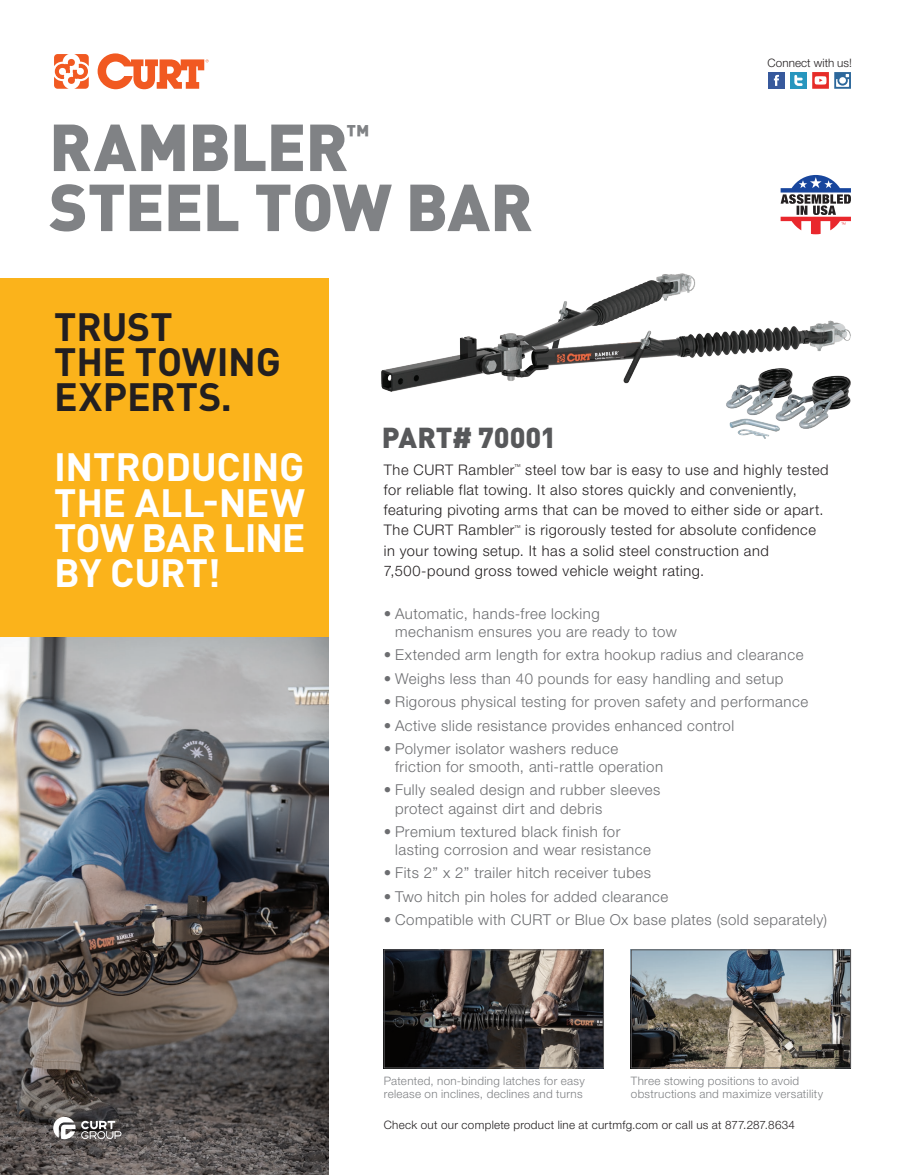
<style>
.page{position:relative;width:905px;height:1175px;background:#fff}
.page>*{position:absolute;margin:0;border:0;box-sizing:border-box;transform-origin:0 0}
.t1{font:900 65.25px "DINOT";letter-spacing:-.01em;color:#808285}
.t2{font:700 39px/35.2px "DINOT";letter-spacing:-.01em;color:#fff;text-align:justify}
.t3{font:700 39px/35.2px "DINOT";letter-spacing:-.005em;color:#231f20}
.t4{font:900 28.5px "DINOT";letter-spacing:-.005em;color:#57585a}
.t5{font:900 26.7px "DINOT";color:#808285}
.t6{font:300 15px/18px "Helvetica Neue LT Std";letter-spacing:.03em;color:#6c6d70}
.t7{font:300 14.7px/20.2px "Helvetica Neue LT Std";letter-spacing:.035em;color:#231f20}
.t8{font:300 11.7px/13px "Helvetica Neue LT Std";letter-spacing:.025em;color:#808285}
.t9{font:300 11.7px "Helvetica Neue LT Std";letter-spacing:.025em;color:#231f20}
.t10{font:300 11.7px "Helvetica Neue LT Std";letter-spacing:.005em;color:#231f20}
</style>
<div class="page">
<svg style="left:54px;top:53px;width:155px;height:36px"></svg>
<img style="left:0;top:637px;width:328px;height:537px">
<div style="left:768px;top:72px;width:16px;height:17px;background:#37599c"></div>
<svg style="left:773px;top:75px;width:6px;height:11px"></svg>
<svg style="left:790px;top:72px;width:16px;height:17px"></svg>
<svg style="left:812px;top:72px;width:16px;height:17px"></svg>
<svg style="left:834px;top:72px;width:16px;height:17px"></svg>
<svg style="left:384px;top:949px;width:220px;height:119px;background:#413c3a"></svg>
<img style="left:631px;top:949px;width:219px;height:119px">
<img style="left:381px;top:273px;width:470px;height:119px">
<svg style="left:780px;top:175px;width:70px;height:59px"></svg>
<div style="left:0;top:278px;width:328px;height:359px;background:#fbb31b"></div>
<svg style="left:53px;top:1116px;width:68px;height:23px"></svg>
<img style="left:726px;top:368px;width:124px;height:70px">
<h1 class="t1" style="left:49px;top:95px;width:300px">RAMBLER</h1>
<h3 class="t5" style="left:346px;top:113px;width:26px">™</h3>
<h1 class="t1" style="left:49px;top:155px;width:485px">STEEL TOW BAR</h1>
<h2 class="t3" style="left:54px;top:305px;width:228px">TRUST<br>THE TOWING<br>EXPERTS.</h2>
<p class="t10" style="left:767px;top:56px;width:86px">Connect with us!</p>
<h2 class="t2" style="left:54px;top:446px;width:253px">INTRODUCING THE ALL-NEW TOW BAR LINE BY CURT!</h2>
<h3 class="t4" style="left:382px;top:415px;width:176px">PART# 70001</h3>
<p class="t7" style="left:384px;top:459px;width:446px">The CURT Rambler<sup>™</sup> steel tow bar is easy to use and highly tested for reliable flat towing. It also stores quickly and conveniently, featuring pivoting arms that can be moved to either side or apart.<br>The CURT Rambler<sup>™</sup> is rigorously tested for absolute confidence in your towing setup. It has a solid steel construction and 7,500-pound gross towed vehicle weight rating.</p>
<p class="t6" style="left:395px;top:604px;width:283px;text-indent:-11px">• Automatic, hands-free locking mechanism ensures you are ready to tow</p>
<p class="t6" style="left:384px;top:646px;width:421px">• Extended arm length for extra hookup radius and clearance</p>
<p class="t6" style="left:384px;top:669px;width:401px">• Weighs less than 40 pounds for easy handling and setup</p>
<p class="t6" style="left:384px;top:692px;width:426px">• Rigorous physical testing for proven safety and performance</p>
<p class="t6" style="left:384px;top:716px;width:352px">• Active slide resistance provides enhanced control</p>
<p class="t6" style="left:395px;top:739px;width:269px;text-indent:-11px">• Polymer isolator washers reduce friction for smooth, anti-rattle operation</p>
<p class="t6" style="left:395px;top:781px;width:267px;text-indent:-11px">• Fully sealed design and rubber sleeves protect against dirt and debris</p>
<p class="t6" style="left:395px;top:822px;width:257px;text-indent:-11px">• Premium textured black finish for lasting corrosion and wear resistance</p>
<p class="t6" style="left:384px;top:863px;width:269px">• Fits 2” x 2” trailer hitch receiver tubes</p>
<p class="t6" style="left:384px;top:887px;width:286px">• Two hitch pin holes for added clearance</p>
<p class="t6" style="left:384px;top:910px;width:445px">• Compatible with CURT or Blue Ox base plates (sold separately)</p>
<p class="t8" style="left:384px;top:1073px;width:202px">Patented, non-binding latches for easy release on inclines, declines and turns</p>
<p class="t8" style="left:631px;top:1073px;width:194px">Three stowing positions to avoid obstructions and maximize versatility</p>
<p class="t9" style="left:384px;top:1117px;width:412px">Check out our complete product line at curtmfg.com or call us at 877.287.8634</p>
</div>
